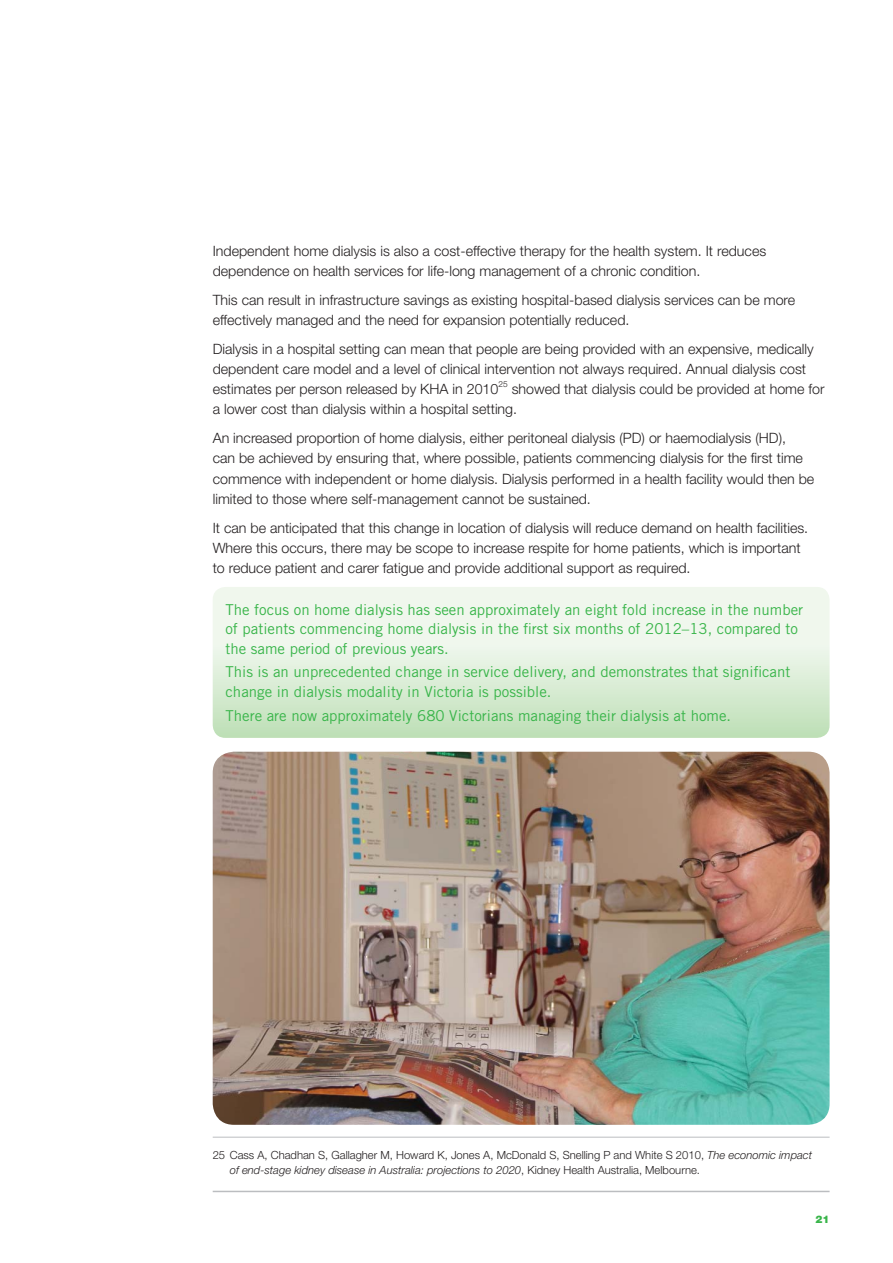
<style>
.page{position:relative;width:893px;height:1263px;background:#fff}
.page>*{position:absolute;margin:0;border:0;box-sizing:border-box;transform-origin:0 0}
.t1{font:15px/19.5px "Trade Gothic LT";color:#39b54a}
.t2{font:300 14.25px/20.2px "Helvetica Neue LT";color:#231f20}
.t3{font:300 11.25px/15px "Helvetica Neue LT";color:#231f20}
.t4{font:900 10.5px "Helvetica Neue LT";color:#39b54a}
.t5{font:300 8.25px "Helvetica Neue LT";color:#231f20}
.s1{font-style:italic}
</style>
<div class="page">
<hr style="left:213px;top:1191px;width:616px;height:1px;background:#bbbdc0">
<div style="left:213px;top:587px;width:616px;height:151px;background:linear-gradient(to bottom,#fcfdfa,#c5e2be);border-radius:13px"></div>
<hr style="left:213px;top:1137px;width:616px;height:1px;background:#bbbdc0">
<img style="left:213px;top:752px;width:616px;height:373px;border-radius:21px">
<p class="t2" style="left:213px;top:242px;width:555px">Independent home dialysis is also a cost-effective therapy for the health system. It reduces dependence on health services for life-long management of a chronic condition.</p>
<p class="t2" style="left:213px;top:291px;width:584px">This can result in infrastructure savings as existing hospital-based dialysis services can be more effectively managed and the need for expansion potentially reduced.</p>
<p class="t2" style="left:213px;top:340px;width:602px">Dialysis in a hospital setting can mean that people are being provided with an expensive, medically dependent care model and a level of clinical intervention not always required. Annual dialysis cost estimates per person released by KHA in 2010</p>
<p class="t5" style="left:498px;top:381px;width:11px">25</p>
<p class="t2" style="left:213px;top:381px;width:613px;text-indent:299px">showed that dialysis could be provided at home for a lower cost than dialysis within a hospital setting.</p>
<p class="t2" style="left:213px;top:430px;width:603px">An increased proportion of home dialysis, either peritoneal dialysis (PD) or haemodialysis (HD),<br>can be achieved by ensuring that, where possible, patients commencing dialysis for the first time commence with independent or home dialysis. Dialysis performed in a health facility would then be limited to those where self-management cannot be sustained.</p>
<p class="t2" style="left:213px;top:519px;width:597px">It can be anticipated that this change in location of dialysis will reduce demand on health facilities.<br>Where this occurs, there may be scope to increase respite for home patients, which is important to reduce patient and carer fatigue and provide additional support as required.</p>
<p class="t1" style="left:225px;top:601px;width:579px">The focus on home dialysis has seen approximately an eight fold increase in the number of patients commencing home dialysis in the first six months of 2012–13, compared to the same period of previous years.</p>
<p class="t1" style="left:225px;top:664px;width:566px">This is an unprecedented change in service delivery, and demonstrates that significant change in dialysis modality in Victoria is possible.</p>
<p class="t1" style="left:225px;top:707px;width:507px">There are now approximately 680 Victorians managing their dialysis at home.</p>
<p class="t3" style="left:230px;top:1148px;width:584px;text-indent:-17px">25 Cass A, Chadhan S, Gallagher M, Howard K, Jones A, McDonald S, Snelling P and White S 2010, <span class="s1">The economic impact of end-stage kidney disease in Australia: projections to 2020</span>, Kidney Health Australia, Melbourne.</p>
<p class="t4" style="left:815px;top:1215px;width:16px">21</p>
</div>
